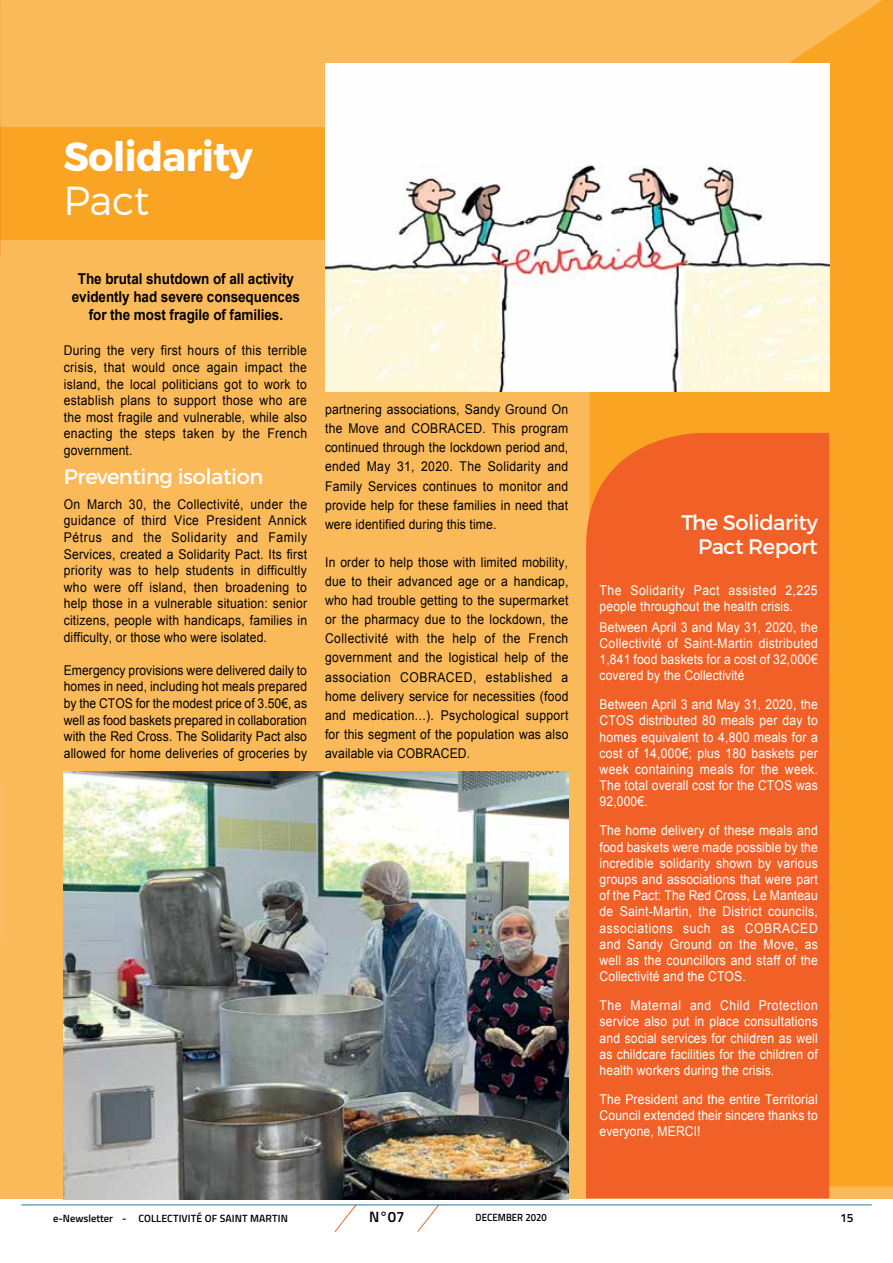
<style>
.page{position:relative;width:893px;height:1263px;background:#fff}
.page>*{position:absolute;margin:0;border:0;box-sizing:border-box;transform-origin:0 0}
.t1{font:700 40.5px "Montserrat";letter-spacing:-.02em;color:#fff}
.t2{font:300 40.5px "Montserrat";color:#fff}
.t3{font:21px/24px "Montserrat";letter-spacing:-.02em;color:#fff;text-align:right}
.t4{font:700 15px/18px "Arial";letter-spacing:-.005em;color:#000;text-align:center;scale:.9 1}
.t5{font:600 15px "Titillium";color:#000}
.t6{font:13.5px/16.6px "Arial";letter-spacing:.015em;color:#000;text-align:justify;scale:.9 1}
.t7{font:13.5px/16.2px "Arial";letter-spacing:.01em;color:#fff;text-align:justify;scale:.9 1}
.t8{font:600 12px "Titillium";color:#000}
.t9{font:600 10.5px "Titillium";letter-spacing:.01em;color:#000}
.t10{font:600 10.5px "Titillium";letter-spacing:.01em;color:#000;scale:.91 1}
</style>
<div class="page">
<svg style="left:334px;top:1205px;width:23px;height:27px"></svg>
<svg style="left:417px;top:1205px;width:23px;height:27px"></svg>
<hr style="left:21px;top:1204px;width:851px;height:1px;background:#247d9a">
<div style="left:0;top:0;width:893px;height:1199px;background:#fbba5a"></div>
<div style="left:0;top:128px;width:893px;height:112px;background:#faa424"></div>
<svg style="left:590px;top:0;width:303px;height:1186px;fill:#faa424"></svg>
<div style="left:586px;top:433px;width:243px;height:765px;background:#f16127"></div>
<img style="left:325px;top:64px;width:504px;height:328px">
<img style="left:64px;top:771px;width:504px;height:428px">
<h1 class="t1" style="left:63px;top:132px;width:191px">Solidarity</h1>
<h1 class="t2" style="left:63px;top:176px;width:87px">Pact</h1>
<p class="t4" style="left:72px;top:270px;width:255px">The brutal shutdown of all activity evidently had severe consequences for the most fragile of families.</p>
<p class="t6" style="left:64px;top:342px;width:272px">During the very first hours of this terrible crisis, that would once again impact the island, the local politicians got to work to establish plans to support those who are the most fragile and vulnerable, while also enacting the steps taken by the French government.</p>
<h2 class="t3" style="left:64px;top:464px;width:201px">Preventing isolation</h2>
<p class="t6" style="left:64px;top:496px;width:272px">On March 30, the Collectivité, under the guidance of third Vice President Annick Pétrus and the Solidarity and Family Services, created a Solidarity Pact. I ts first priority was to help students in difficultly who were off island, then broadening to help those in a vulnerable situation: senior citizens, people with handicaps, families in difficulty, or those who were isolated.</p>
<p class="t6" style="left:64px;top:662px;width:272px">Emergency provisions were delivered daily to homes in need, including hot meals prepared by the CTOS for the modest price of 3.50€, as well as food baskets prepared in collaboration with the Red Cross. The Solidarity Pact also allowed for home deliveries of groceries by</p>
<p class="t6" style="left:325px;top:400px;width:272px;line-height:19px">partnering associations, Sandy Ground On the Move and COBRACED. This program continued through the lockdown period and, ended May 31, 2020. The Solidarity and Family Services continues to monitor and provide help for these families in need that were identified during this time.</p>
<p class="t6" style="left:325px;top:553px;width:272px;line-height:19px">I n order to help those with limited mobility, due to their advanced age or a handicap, who had trouble getting to the supermarket or the pharmacy due to the lockdown, the Collectivité with the help of the French government and the logistical help of the association COBRACED, established a home delivery service for necessities (food and medication...). Psychological support for this segment of the population was also available via COBRACED.</p>
<h2 class="t3" style="left:681px;top:510px;width:138px">The Solidarity<br>Pact Report</h2>
<p class="t7" style="left:600px;top:582px;width:244px">The Solidarity Pact assisted 2,225 people throughout the health crisis.</p>
<p class="t7" style="left:600px;top:619px;width:244px">Between April 3 and May 31, 2020, the Collectivité of Saint-Martin distributed 1,841 food baskets for a cost of 32,000€ covered by the Collectivité</p>
<p class="t7" style="left:600px;top:696px;width:244px">Between April 3 and May 31, 2020, the CTOS distributed 80 meals per day to homes equivalent to 4,800 meals for a cost of 14,000€; plus 180 baskets per week containing meals for the week.<br>The total overall cost for the CTOS was 92,000€.</p>
<p class="t7" style="left:600px;top:823px;width:244px">The home delivery of these meals and food baskets were made possible by the incredible solidarity shown by various groups and associations that were part of the Pact: The Red Cross, Le Manteau de Saint-Martin, the District councils, associations such as COBRACED and Sandy Ground on the Move, as well as the councillors and staff of the Collectivité and the CTOS .</p>
<p class="t7" style="left:600px;top:997px;width:244px">The Maternal and Child Protection service also put in place consultations and social services for children as well as childcare facilities for the children of health workers during the crisis.</p>
<p class="t7" style="left:600px;top:1091px;width:244px">The President and the entire Territorial Council extended their sincere thanks to everyone, MERCI !</p>
<p class="t9" style="left:53px;top:1210px;width:235px">E-NEWSLETTER - COLLECTIVITÉ OF SAINT MARTIN</p>
<p class="t5" style="left:369px;top:1205px;width:37px">N°07</p>
<p class="t10" style="left:476px;top:1209px;width:80px">DECEMBER 2020</p>
<p class="t8" style="left:840px;top:1209px;width:15px">15</p>
</div>
